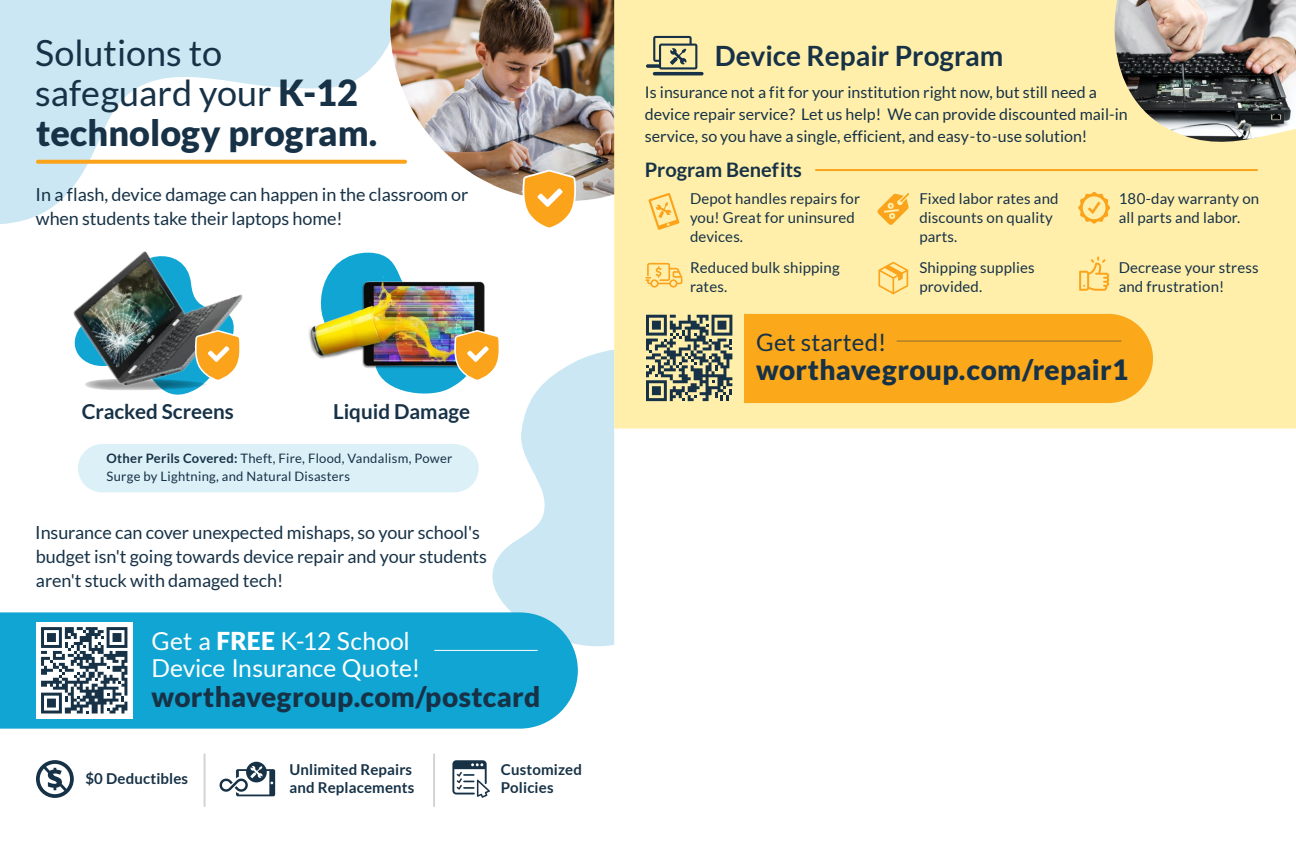
<style>
.page{position:relative;width:1296px;height:864px;background:#fff}
.page>*{position:absolute;margin:0;border:0;box-sizing:border-box;transform-origin:0 0}
.t1{font:36px/40px "Lato";color:#173247}
.t2{font:900 28px "Lato";letter-spacing:.01em;color:#173247}
.t3{font:700 28px "Lato";color:#173247}
.t4{font:24.6px/27.6px "Lato";letter-spacing:-.005em;color:#fff}
.t5{font:24px "Lato";letter-spacing:.01em;color:#173247}
.t6{font:700 20.6px "Lato";color:#173247}
.t7{font:700 20px "Lato";color:#173247}
.t8{font:18px/24px "Lato";letter-spacing:-.005em;color:#173247}
.t9{font:16px/22px "Lato";color:#173247}
.t10{font:15px/19px "Lato";letter-spacing:.01em;color:#173247}
.t11{font:700 15px/18px "Lato";letter-spacing:.01em;color:#173247}
.t12{font:13px/18px "Lato";letter-spacing:.02em;color:#173247}
.s1{font-weight:900}
.s2{font-weight:700}
</style>
<div class="page">
<svg style="left:0;top:0;width:351px;height:224px;fill:#cbe7f3"></svg>
<img style="left:351px;top:0;width:263px;height:201px">
<div style="left:0;top:612px;width:578px;height:117px;background:#10a5d3"></div>
<svg style="left:614px;top:0;width:682px;height:429px;background:#f2e4a6"></svg>
<div style="left:744px;top:314px;width:409px;height:89px;background:#fba81a"></div>
<svg style="left:646px;top:315px;width:86px;height:86px;background:#868c77"></svg>
<div style="left:36px;top:622px;width:96px;height:97px;background:#fff"></div>
<svg style="left:41px;top:627px;width:86px;height:87px"></svg>
<hr style="left:204px;top:753px;width:2px;height:54px;background:#d1d3d4">
<hr style="left:433px;top:753px;width:2px;height:54px;background:#d1d3d4">
<svg style="left:36px;top:160px;width:371px;height:4px"></svg>
<svg style="left:1078px;top:192px;width:32px;height:32px"></svg>
<hr style="left:653px;top:72px;width:51px;height:3px;background:#173247;border-radius:2px">
<svg style="left:646px;top:36px;width:51px;height:33px;background:#b4b28a"></svg>
<svg style="left:878px;top:262px;width:30px;height:32px"></svg>
<svg style="left:877px;top:193px;width:32px;height:32px"></svg>
<hr style="left:815px;top:169px;width:443px;height:2px;background:#faa31b">
<svg style="left:452px;top:760px;width:38px;height:38px"></svg>
<svg style="left:36px;top:760px;width:38px;height:38px"></svg>
<svg style="left:219px;top:762px;width:56px;height:34px"></svg>
<svg style="left:520px;top:170px;width:59px;height:58px"></svg>
<svg style="left:309px;top:252px;width:305px;height:396px"></svg>
<img style="left:35px;top:197px;width:243px;height:27px">
<img style="left:73px;top:251px;width:170px;height:144px">
<hr style="left:434px;top:650px;width:104px;height:1px;background:#fff">
<hr style="left:896px;top:341px;width:226px;height:1px;background:#173247">
<svg style="left:649px;top:193px;width:30px;height:37px"></svg>
<svg style="left:1079px;top:257px;width:30px;height:34px"></svg>
<svg style="left:645px;top:263px;width:37px;height:25px"></svg>
<div style="left:78px;top:444px;width:401px;height:48px;background:#dcf0f7;border-radius:24px"></div>
<h1 class="t1" style="left:35px;top:32px;width:343px">Solutions to safeguard your <span class="s1">K-12 technology program.</span></h1>
<p class="t8" style="left:36px;top:182px;width:434px">In a flash, device damage can happen in the classroom or when students take their laptops home!</p>
<h3 class="t6" style="left:82px;top:399px;width:154px">Cracked Screens</h3>
<h3 class="t6" style="left:333px;top:399px;width:139px">Liquid Damage</h3>
<p class="t12" style="left:107px;top:449px;width:347px"><span class="s2">Other Perils Covered:</span> Theft, Fire, Flood, Vandalism, Power<br>Surge by Lightning, and Natural Disasters</p>
<p class="t8" style="left:35px;top:520px;width:453px">Insurance can cover unexpected mishaps, so your school's budget isn't going towards device repair and your students aren't stuck with damaged tech!</p>
<h3 class="t4" style="left:151px;top:627px;width:271px">Get a <span class="s1">FREE</span> K-12 School<br>Device Insurance Quote!</h3>
<h2 class="t2" style="left:151px;top:681px;width:390px">worthavegroup.com/postcard</h2>
<p class="t11" style="left:85px;top:769px;width:104px">$0 Deductibles</p>
<p class="t11" style="left:289px;top:760px;width:126px">Unlimited Repairs and Replacements</p>
<p class="t11" style="left:501px;top:760px;width:83px">Customized<br>Policies</p>
<h2 class="t3" style="left:715px;top:39px;width:290px">Device Repair Program</h2>
<p class="t9" style="left:645px;top:81px;width:484px">Is insurance not a fit for your institution right now, but still need a device repair service? Let us help! We can provide discounted mail-in service, so you have a single, efficient, and easy-to-use solution!</p>
<h3 class="t7" style="left:645px;top:159px;width:159px">Program Benefits</h3>
<p class="t10" style="left:690px;top:189px;width:172px">Depot handles repairs for you! Great for uninsured devices.</p>
<p class="t10" style="left:690px;top:258px;width:151px">Reduced bulk shipping rates.</p>
<p class="t10" style="left:919px;top:189px;width:141px">Fixed labor rates and discounts on quality parts.</p>
<p class="t10" style="left:919px;top:258px;width:117px">Shipping supplies provided.</p>
<p class="t10" style="left:1119px;top:189px;width:142px">180-day warranty on all parts and labor.</p>
<p class="t10" style="left:1119px;top:258px;width:141px">Decrease your stress and frustration!</p>
<h3 class="t5" style="left:756px;top:329px;width:132px">Get started!</h3>
<h2 class="t2" style="left:756px;top:354px;width:374px">worthavegroup.com/repair1</h2>
</div>
